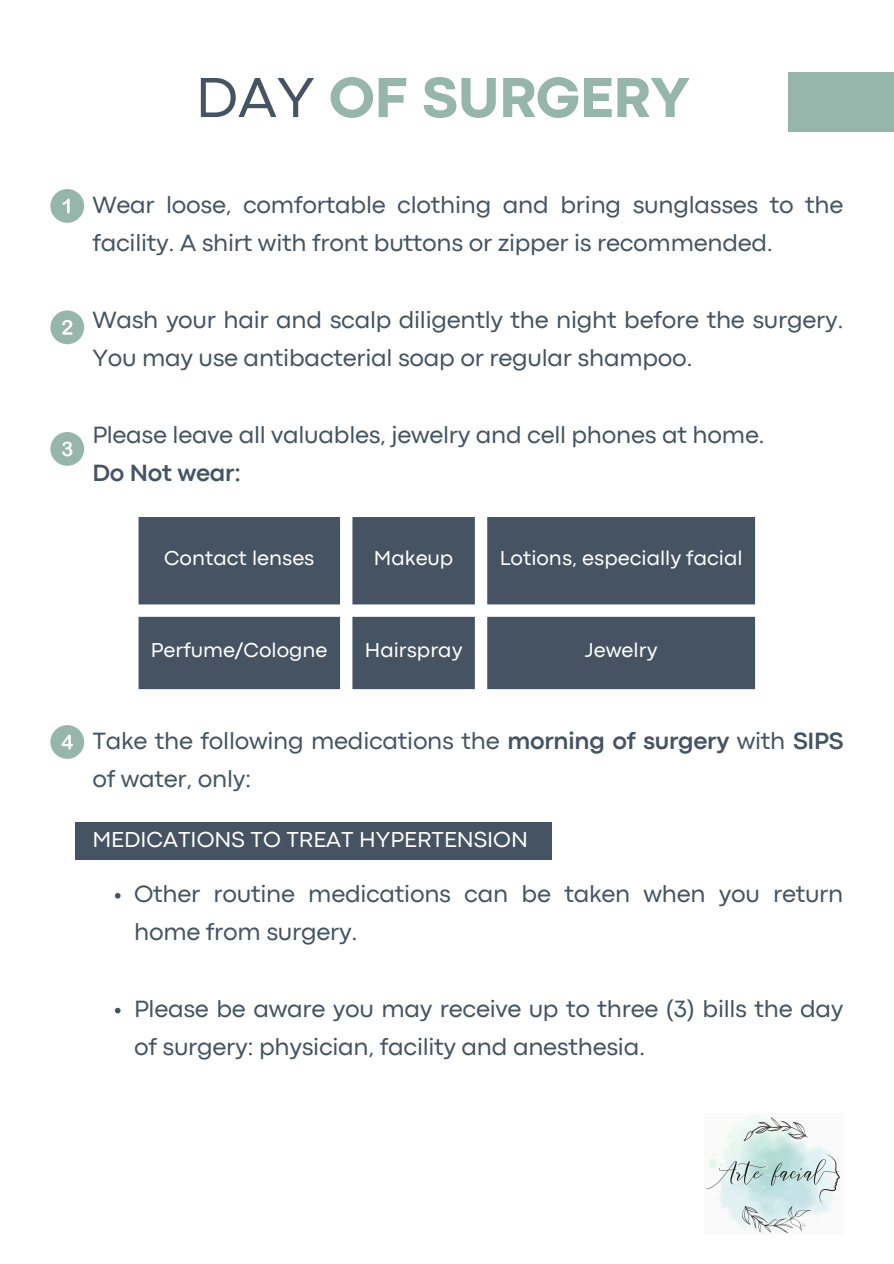
<style>
.page{position:relative;width:894px;height:1264px;background:#fff}
.page>*{position:absolute;margin:0;border:0;box-sizing:border-box;transform-origin:0 0}
.t1{font:800 58.8px "Codec Pro";color:#97b6ab}
.t2{font:24.45px/38.2px "Codec Pro";letter-spacing:-.01em;color:#455363}
.t3{font:700 24.45px "Codec Pro";letter-spacing:-.01em;color:#455363}
.t4{font:22.65px "Codec Pro";color:#fff}
.t5{font:21px "Codec Pro";color:#fff}
.s1{font-weight:400;color:#455363}
.s2{font-weight:700}
</style>
<div class="page">
<div style="left:788px;top:73px;width:105px;height:59px;background:#97b6ab"></div>
<div style="left:50px;top:189px;width:34px;height:34px;background:#97b6ab;border-radius:50%"></div>
<svg style="left:62px;top:198px;width:8px;height:15px"></svg>
<div style="left:50px;top:310px;width:34px;height:34px;background:#97b6ab;border-radius:50%"></div>
<svg style="left:62px;top:320px;width:11px;height:14px"></svg>
<div style="left:50px;top:432px;width:34px;height:34px;background:#97b6ab;border-radius:50%"></div>
<svg style="left:62px;top:441px;width:10px;height:15px"></svg>
<div style="left:50px;top:725px;width:34px;height:34px;background:#97b6ab;border-radius:50%"></div>
<svg style="left:61px;top:734px;width:12px;height:15px"></svg>
<svg style="left:115px;top:893px;width:5px;height:5px"></svg>
<svg style="left:115px;top:1007px;width:5px;height:6px"></svg>
<img style="left:704px;top:1113px;width:136px;height:121px">
<svg style="left:138px;top:517px;width:616px;height:172px;background:#596674"></svg>
<div style="left:75px;top:822px;width:476px;height:37px;background:#455363"></div>
<p class="t1" style="left:195px;top:77px;width:496px"><span class="s1">DAY</span> OF SURGERY</p>
<h1 class="t2" style="left:92px;top:188px;width:752px">Wear loose, comfortable clothing and bring sunglasses to the facility. A shirt with front buttons or zipper is recommended.</h1>
<p class="t2" style="left:92px;top:302px;width:752px">Wash your hair and scalp diligently the night before the surgery.<br>You may use antibacterial soap or regular shampoo.</p>
<p class="t2" style="left:92px;top:417px;width:673px">Please leave all valuables, jewelry and cell phones at home.</p>
<p class="t3" style="left:92px;top:464px;width:150px">Do Not wear:</p>
<p class="t5" style="left:164px;top:551px;width:152px">Contact lenses</p>
<p class="t5" style="left:374px;top:551px;width:81px">Makeup</p>
<p class="t5" style="left:499px;top:551px;width:244px">Lotions, especially facial</p>
<p class="t5" style="left:151px;top:643px;width:178px">Perfume/Cologne</p>
<p class="t5" style="left:365px;top:643px;width:99px">Hairspray</p>
<p class="t5" style="left:584px;top:643px;width:74px">Jewelry</p>
<p class="t2" style="left:92px;top:723px;width:752px">Take the following medications the <span class="s2">morning of surgery</span> with <span class="s2">SIPS </span>of water, only:</p>
<p class="t4" style="left:92px;top:831px;width:437px">MEDICATIONS TO TREAT HYPERTENSION</p>
<p class="t2" style="left:134px;top:876px;width:710px">Other routine medications can be taken when you return home from surgery.</p>
<p class="t2" style="left:134px;top:991px;width:710px">Please be aware you may receive up to three (3) bills the day of surgery: physician, facility and anesthesia.</p>
</div>
